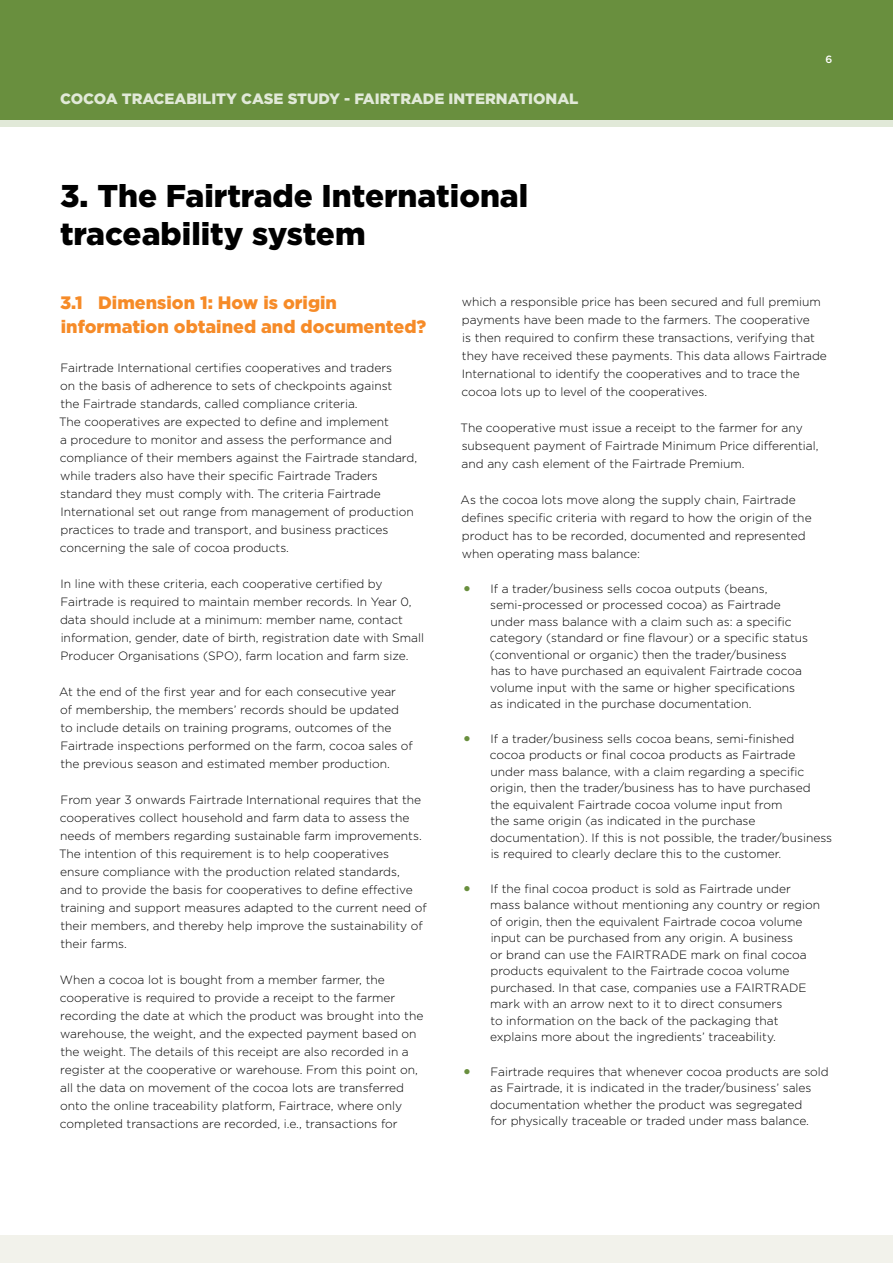
<style>
.page{position:relative;width:893px;height:1263px;background:#fff}
.page>*{position:absolute;margin:0;border:0;box-sizing:border-box;transform-origin:0 0}
.t1{font:900 31.5px/37.8px "Gotham";color:#000}
.t2{font:900 18px/24px "Gotham";color:#f68b28}
.t3{font:900 15px "Gotham";color:#e1e9d8}
.Body{font:300 12px/18px "Gotham";color:#000}
.t4{font:500 10.5px "Gotham";color:#fff}
.s1{font-size:21px;color:#698f3e}
</style>
<div class="page">
<div style="left:0;top:0;width:893px;height:120px;background:#698f3e"></div>
<div style="left:0;top:120px;width:893px;height:6px;background:#e1e9d8"></div>
<div style="left:0;top:1236px;width:893px;height:27px;background:#f2f2eb"></div>
<p class="t3" style="left:60px;top:88px;width:520px">COCOA TRACEABILITY CASE STUDY - FAIRTRADE INTERNATIONAL</p>
<p class="t1" style="left:60px;top:176px;width:470px">3. The Fairtrade International traceability system</p>
<p class="t4" style="left:826px;top:52px;width:8px">6</p>
<p class="t2" style="left:60px;top:291px;width:368px">3.1 Dimension 1: How is origin information obtained and documented?</p>
<p class="Body" style="left:59px;top:358px;width:360px">Fairtrade International certifies cooperatives and traders<br>on the basis of adherence to sets of checkpoints against<br>the Fairtrade standards, called compliance criteria.<br>The cooperatives are expected to define and implement<br>a procedure to monitor and assess the performance and compliance of their members against the Fairtrade standard, while traders also have their specific Fairtrade Traders standard they must comply with. The criteria Fairtrade International set out range from management of production practices to trade and transport, and business practices concerning the sale of cocoa products.</p>
<p class="Body" style="left:60px;top:574px;width:365px">In line with these criteria, each cooperative certified by Fairtrade is required to maintain member records. In Year 0, data should include at a minimum: member name, contact information, gender, date of birth, registration date with Small Producer Organisations (SPO), farm location and farm size.</p>
<p class="Body" style="left:59px;top:682px;width:355px">At the end of the first year and for each consecutive year<br>of membership, the members’ records should be updated to include details on training programs, outcomes of the Fairtrade inspections performed on the farm, cocoa sales of the previous season and estimated member production.</p>
<p class="Body" style="left:59px;top:790px;width:369px">From year 3 onwards Fairtrade International requires that the cooperatives collect household and farm data to assess the needs of members regarding sustainable farm improvements.<br>The intention of this requirement is to help cooperatives ensure compliance with the production related standards,<br>and to provide the basis for cooperatives to define effective training and support measures adapted to the current need of their members, and thereby help improve the sustainability of their farms.</p>
<p class="Body" style="left:60px;top:970px;width:365px">When a cocoa lot is bought from a member farmer, the cooperative is required to provide a receipt to the farmer recording the date at which the product was brought into the warehouse, the weight, and the expected payment based on the weight. The details of this receipt are also recorded in a register at the cooperative or warehouse. From this point on, all the data on movement of the cocoa lots are transferred onto the online traceability platform, Fairtrace, where only completed transactions are recorded, i.e., transactions for</p>
<p class="Body" style="left:461px;top:292px;width:367px">which a responsible price has been secured and full premium payments have been made to the farmers. The cooperative<br>is then required to confirm these transactions, verifying that they have received these payments. This data allows Fairtrade International to identify the cooperatives and to trace the cocoa lots up to level of the cooperatives.</p>
<p class="Body" style="left:461px;top:418px;width:360px">The cooperative must issue a receipt to the farmer for any subsequent payment of Fairtrade Minimum Price differential, and any cash element of the Fairtrade Premium.</p>
<p class="Body" style="left:461px;top:490px;width:353px">As the cocoa lots move along the supply chain, Fairtrade defines specific criteria with regard to how the origin of the product has to be recorded, documented and represented when operating mass balance:</p>
<p class="Body" style="left:490px;top:580px;width:320px;line-height:16.5px;text-indent:-28px"><span class="s1">•</span> If a trader/business sells cocoa outputs (beans, semi-processed or processed cocoa) as Fairtrade under mass balance with a claim such as: a specific category (standard or fine flavour) or a specific status (conventional or organic) then the trader/business has to have purchased an equivalent Fairtrade cocoa volume input with the same or higher specifications as indicated in the purchase documentation.</p>
<p class="Body" style="left:490px;top:730px;width:344px;line-height:16.5px;text-indent:-28px"><span class="s1">•</span> If a trader/business sells cocoa beans, semi-finished cocoa products or final cocoa products as Fairtrade under mass balance, with a claim regarding a specific origin, then the trader/business has to have purchased the equivalent Fairtrade cocoa volume input from<br>the same origin (as indicated in the purchase documentation). If this is not possible, the trader/business is required to clearly declare this to the customer.</p>
<p class="Body" style="left:490px;top:880px;width:332px;line-height:16.5px;text-indent:-28px"><span class="s1">•</span> If the final cocoa product is sold as Fairtrade under mass balance without mentioning any country or region of origin, then the equivalent Fairtrade cocoa volume input can be purchased from any origin. A business<br>or brand can use the FAIRTRADE mark on final cocoa products equivalent to the Fairtrade cocoa volume purchased. In that case, companies use a FAIRTRADE mark with an arrow next to it to direct consumers<br>to information on the back of the packaging that explains more about the ingredients’ traceability.</p>
<p class="Body" style="left:490px;top:1063px;width:340px;line-height:16.5px;text-indent:-28px"><span class="s1">•</span> Fairtrade requires that whenever cocoa products are sold as Fairtrade, it is indicated in the trader/business’ sales documentation whether the product was segregated<br>for physically traceable or traded under mass balance.</p>
</div>
